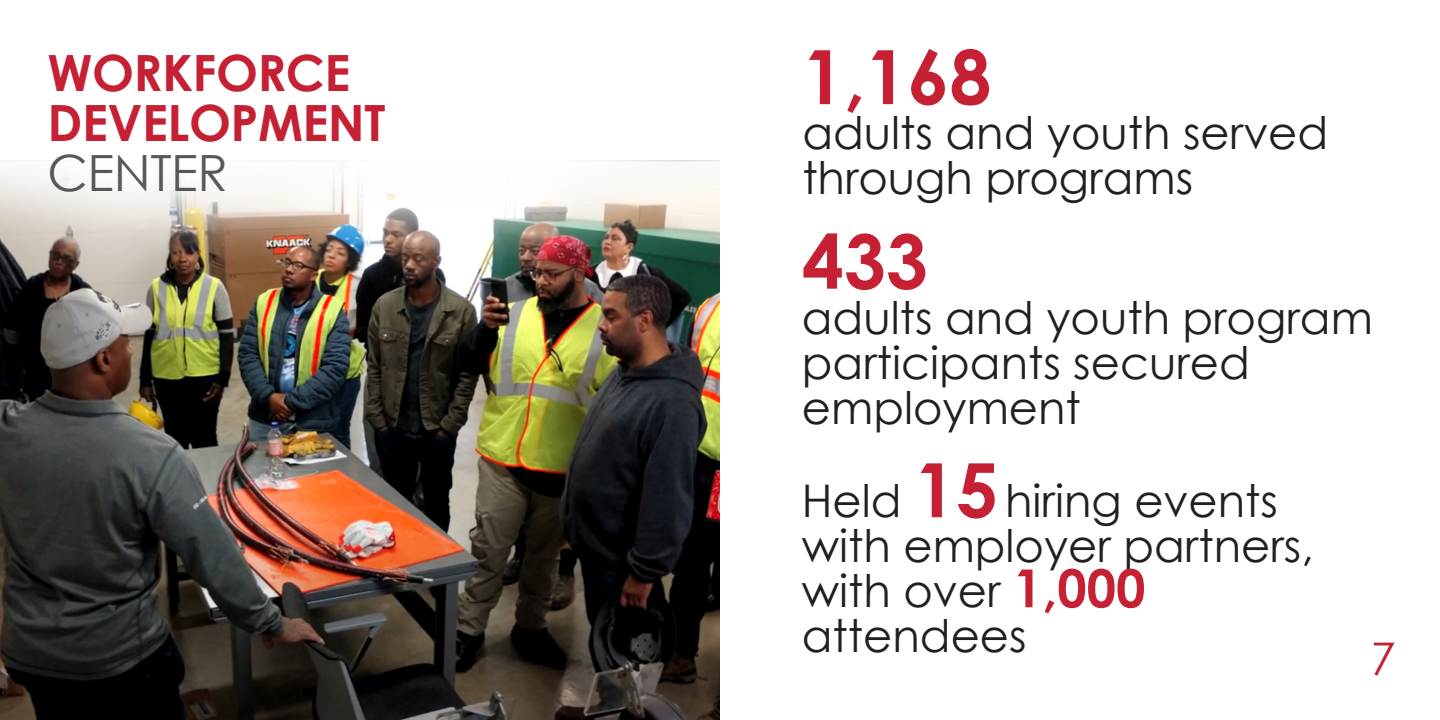
<style>
.page{position:relative;width:1440px;height:720px;background:#fff}
.page>*{position:absolute;margin:0;border:0;box-sizing:border-box;transform-origin:0 0}
.t1{font:700 75px "Century Gothic";color:#c52033}
.H1_number{font:700 50px "Century Gothic";letter-spacing:-.01em;color:#c52033}
.H1_number-2{font:50px "Century Gothic";letter-spacing:-.01em;color:#57585a}
.t2{font:45px/45px "Century Gothic";color:#231f20}
.t3{font:45px "Century Gothic";color:#c52032}
.s1{font-weight:700;font-size:75px;color:#c52033}
.s2{font-weight:700;font-size:52.5px;color:#c52033}
</style>
<div class="page">
<img style="left:0;top:160px;width:720px;height:560px">
<p class="H1_number" style="left:48px;top:41px;width:304px">WORKFORCE</p>
<p class="H1_number" style="left:48px;top:91px;width:339px">DEVELOPMENT</p>
<p class="H1_number-2" style="left:48px;top:142px;width:182px">CENTER</p>
<p class="t1" style="left:802px;top:30px;width:191px">1,168</p>
<p class="t2" style="left:802px;top:110px;width:527px">adults and youth served</p>
<p class="t2" style="left:802px;top:155px;width:392px">through programs</p>
<p class="t1" style="left:802px;top:214px;width:127px">433</p>
<p class="t2" style="left:802px;top:294px;width:572px">adults and youth program</p>
<p class="t2" style="left:802px;top:339px;width:450px">participants secured</p>
<p class="t2" style="left:802px;top:384px;width:280px">employment</p>
<p class="t2" style="left:802px;top:478px;width:513px">Held <span class="s1">15</span> hiring events with employer partners, with over <span class="s2">1,000</span></p>
<p class="t2" style="left:802px;top:613px;width:226px">attendees</p>
<p class="t3" style="left:1371px;top:632px;width:26px">7</p>
</div>
